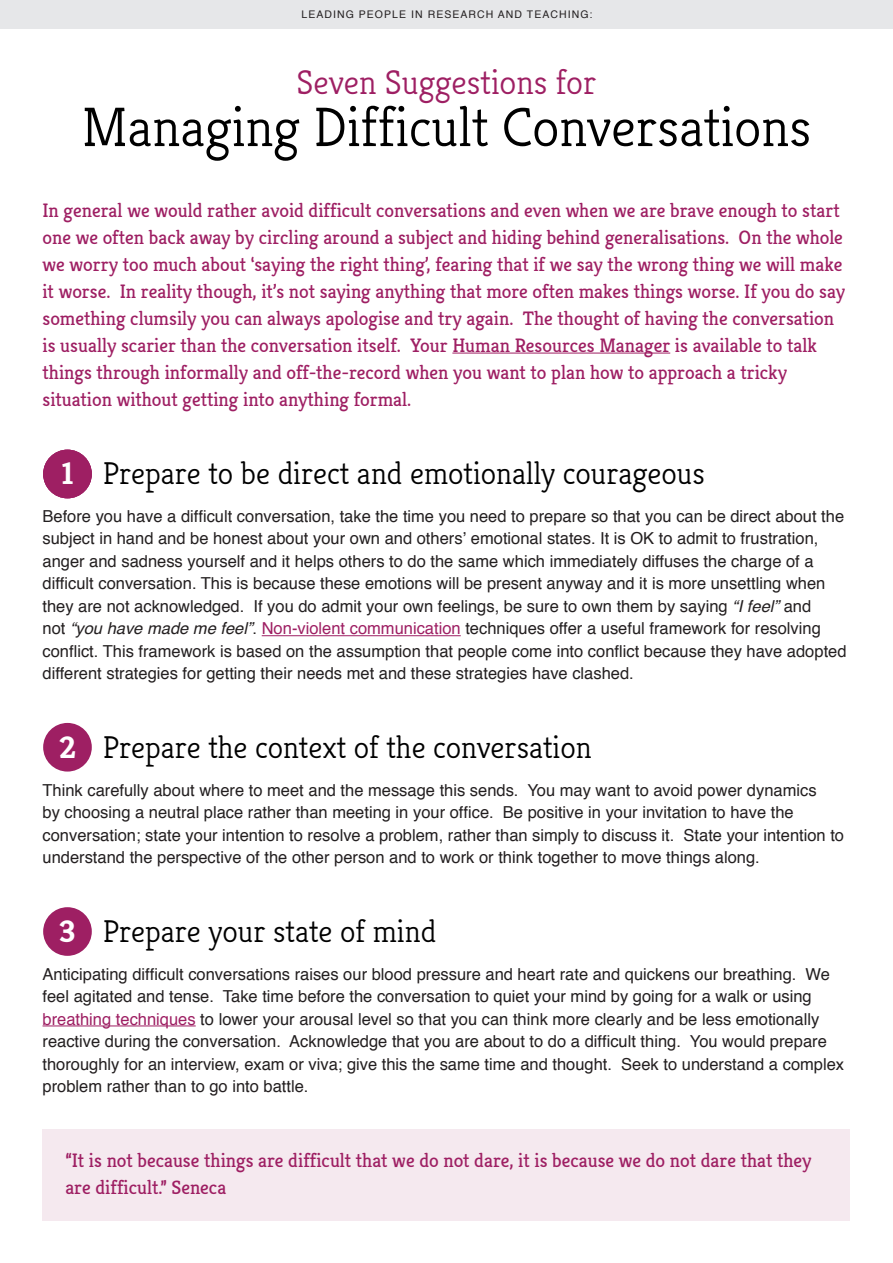
<style>
.page{position:relative;width:893px;height:1263px;background:#fff}
.page>*{position:absolute;margin:0;border:0;box-sizing:border-box;transform-origin:0 0}
.t1{font:300 55.5px "Kreon";color:#000}
.t2{font:300 34.5px "Kreon";color:#9e1f63}
.t3{font:300 31.5px "Kreon";color:#000}
.t4{font:700 31.5px "Kreon";color:#fff}
.t5{font:19.5px/27px "Kreon";color:#9e1f63}
.t6{font:16.5px/22.5px "Helvetica";color:#231f20}
.t7{font:10.5px "Helvetica";letter-spacing:.1em;color:#231f20}
.s1{font-style:italic}
.s2{color:#9e1f63}
</style>
<div class="page">
<div style="left:43px;top:450px;width:49px;height:48px;background:#9e1f63;border-radius:50%"></div>
<div style="left:43px;top:723px;width:49px;height:48px;background:#9e1f63;border-radius:50%"></div>
<div style="left:43px;top:907px;width:49px;height:49px;background:#9e1f63;border-radius:50%"></div>
<hr style="left:452px;top:353px;width:218px;height:1px;background:#9e1f63">
<hr style="left:262px;top:635px;width:199px;height:1px;background:#9e1f63">
<hr style="left:43px;top:1025px;width:153px;height:1px;background:#9e1f63">
<div style="left:0;top:0;width:893px;height:28px;background:#e6e7e9"></div>
<div style="left:43px;top:1128px;width:807px;height:92px;background:#f5e9ef"></div>
<p class="t7" style="left:301px;top:6px;width:293px">LEADING PEOPLE IN RESEARCH AND TEACHING:</p>
<p class="t2" style="left:297px;top:63px;width:301px">Seven Suggestions for</p>
<p class="t1" style="left:82px;top:96px;width:731px">Managing Difficult Conversations</p>
<p class="t5" style="left:43px;top:197px;width:804px">In general we would rather avoid difficult conversations and even when we are brave enough to start one we often back away by circling around a subject and hiding behind generalisations. On the whole we worry too much about ‘saying the right thing’, fearing that if we say the wrong thing we will make it worse. In reality though, it’s not saying anything that more often makes things worse. If you do say something clumsily you can always apologise and try again. The thought of having the conversation is usually scarier than the conversation itself. Your Human Resources Manager is available to talk things through informally and off-the-record when you want to plan how to approach a tricky situation without getting into anything formal.</p>
<p class="t4" style="left:62px;top:454px;width:13px">1</p>
<p class="t3" style="left:103px;top:456px;width:604px">Prepare to be direct and emotionally courageous</p>
<p class="t6" style="left:43px;top:505px;width:806px">Before you have a difficult conversation, take the time you need to prepare so that you can be direct about the subject in hand and be honest about your own and others’ emotional states. It is OK to admit to frustration, anger and sadness yourself and it helps others to do the same which immediately diffuses the charge of a difficult conversation. This is because these emotions will be present anyway and it is more unsettling when they are not acknowledged. If you do admit your own feelings, be sure to own them by saying <span class="s1">“I feel”</span> and<br>not <span class="s1">“you have made me feel”</span>. <span class="s2">Non-violent communication</span> techniques offer a useful framework for resolving conflict. This framework is based on the assumption that people come into conflict because they have adopted different strategies for getting their needs met and these strategies have clashed.</p>
<p class="t4" style="left:59px;top:727px;width:18px">2</p>
<p class="t3" style="left:103px;top:730px;width:490px">Prepare the context of the conversation</p>
<p class="t6" style="left:43px;top:779px;width:803px">Think carefully about where to meet and the message this sends. You may want to avoid power dynamics<br>by choosing a neutral place rather than meeting in your office. Be positive in your invitation to have the conversation; state your intention to resolve a problem, rather than simply to discuss it. State your intention to understand the perspective of the other person and to work or think together to move things along.</p>
<p class="t4" style="left:59px;top:911px;width:18px">3</p>
<p class="t3" style="left:103px;top:914px;width:335px">Prepare your state of mind</p>
<p class="t6" style="left:43px;top:963px;width:803px">Anticipating difficult conversations raises our blood pressure and heart rate and quickens our breathing. We feel agitated and tense. Take time before the conversation to quiet your mind by going for a walk or using <span class="s2">breathing techniques</span> to lower your arousal level so that you can think more clearly and be less emotionally reactive during the conversation. Acknowledge that you are about to do a difficult thing. You would prepare thoroughly for an interview, exam or viva; give this the same time and thought. Seek to understand a complex problem rather than to go into battle.</p>
<p class="t5" style="left:65px;top:1147px;width:748px">“It is not because things are difficult that we do not dare, it is because we do not dare that they are difficult.” Seneca</p>
</div>
